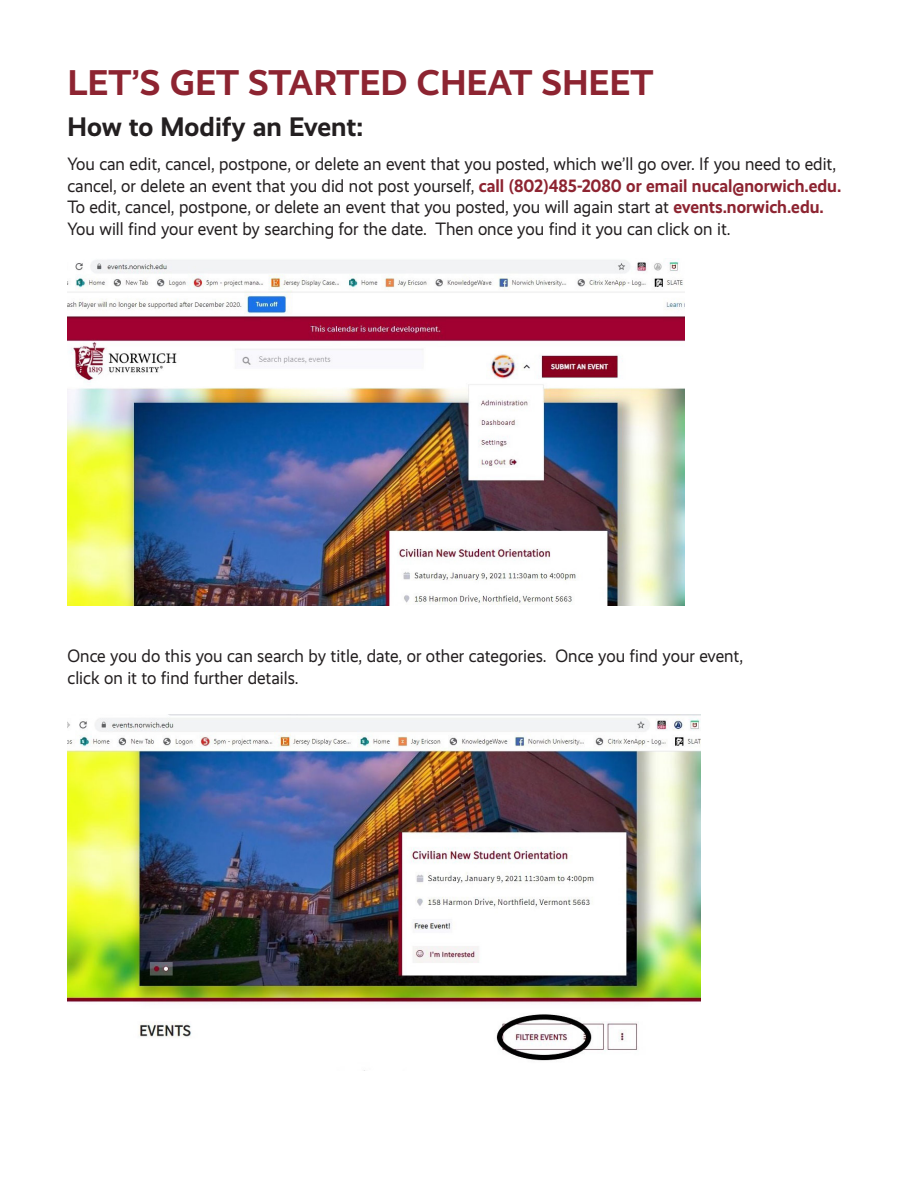
<style>
.page{position:relative;width:918px;height:1188px;background:#fff}
.page>*{position:absolute;margin:0;border:0;box-sizing:border-box;transform-origin:0 0}
.t1{font:700 36px "Realist";letter-spacing:.005em;color:#8d2431}
.t2{font:700 27px "Realist";color:#231f20}
.t3{font:18px/21.6px "Realist";color:#231f20;scale:.95 1}
.s1{font-weight:700;color:#8d2431}
</style>
<div class="page">
<img style="left:68px;top:260px;width:617px;height:346px">
<img style="left:68px;top:715px;width:633px;height:356px">
<p class="t1" style="left:68px;top:62px;width:587px">LET’S GET STARTED CHEAT SHEET</p>
<p class="t2" style="left:68px;top:111px;width:297px">How to Modify an Event:</p>
<p class="t3" style="left:68px;top:153px;width:816px">You can edit, cancel, postpone, or delete an event that you posted, which we’ll go over. If you need to edit, cancel, or delete an event that you did not post yourself, <span class="s1">call (802)485-2080 or email nucal@norwich.edu.</span></p>
<p class="t3" style="left:68px;top:196px;width:798px">To edit, cancel, postpone, or delete an event that you posted, you will again start at <span class="s1">events.norwich.edu.<br></span>You will find your event by searching for the date. Then once you find it you can click on it.</p>
<p class="t3" style="left:68px;top:646px;width:713px">Once you do this you can search by title, date, or other categories. Once you find your event, click on it to find further details.</p>
</div>
